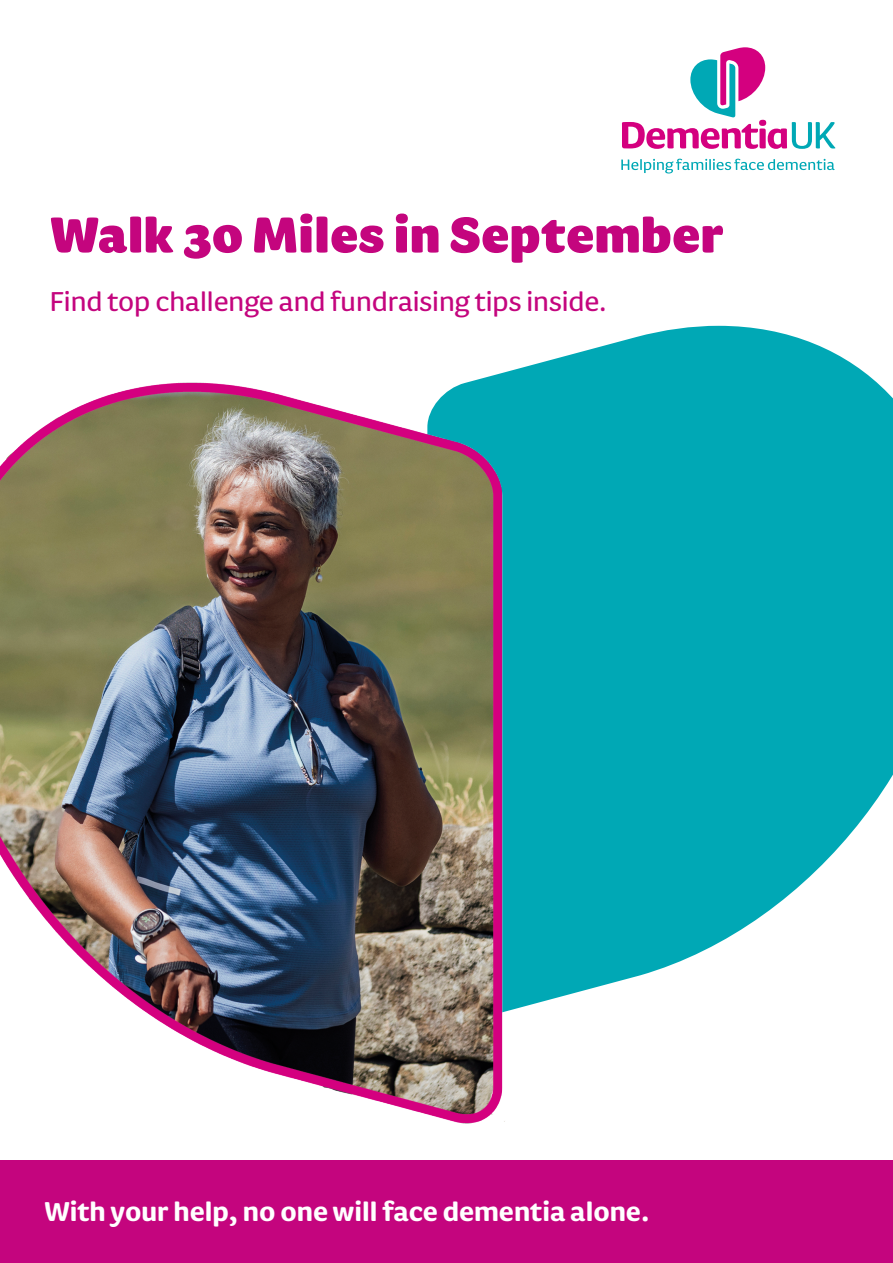
<style>
.page{position:relative;width:893px;height:1263px;background:#fff}
.page>*{position:absolute;margin:0;border:0;box-sizing:border-box;transform-origin:0 0}
.t1{font:900 58.5px "FS Pimlico";color:#c4057e}
.t2{font:31.5px "FS Pimlico";color:#c4057e}
.t3{font:700 31.5px "FS Pimlico";color:#fff}
</style>
<div class="page">
<svg style="left:621px;top:47px;width:215px;height:127px"></svg>
<div style="left:0;top:1161px;width:893px;height:102px;background:#c4057e"></div>
<svg style="left:511px;top:325px;width:382px;height:685px;background:#24b4bf"></svg>
<img style="left:0;top:370px;width:511px;height:754px">
<h1 class="t1" style="left:50px;top:189px;width:675px">Walk 30 Miles in September</h1>
<p class="t2" style="left:50px;top:278px;width:558px">Find top challenge and fundraising tips inside.</p>
<p class="t3" style="left:44px;top:1188px;width:606px">With your help, no one will face dementia alone.</p>
</div>
